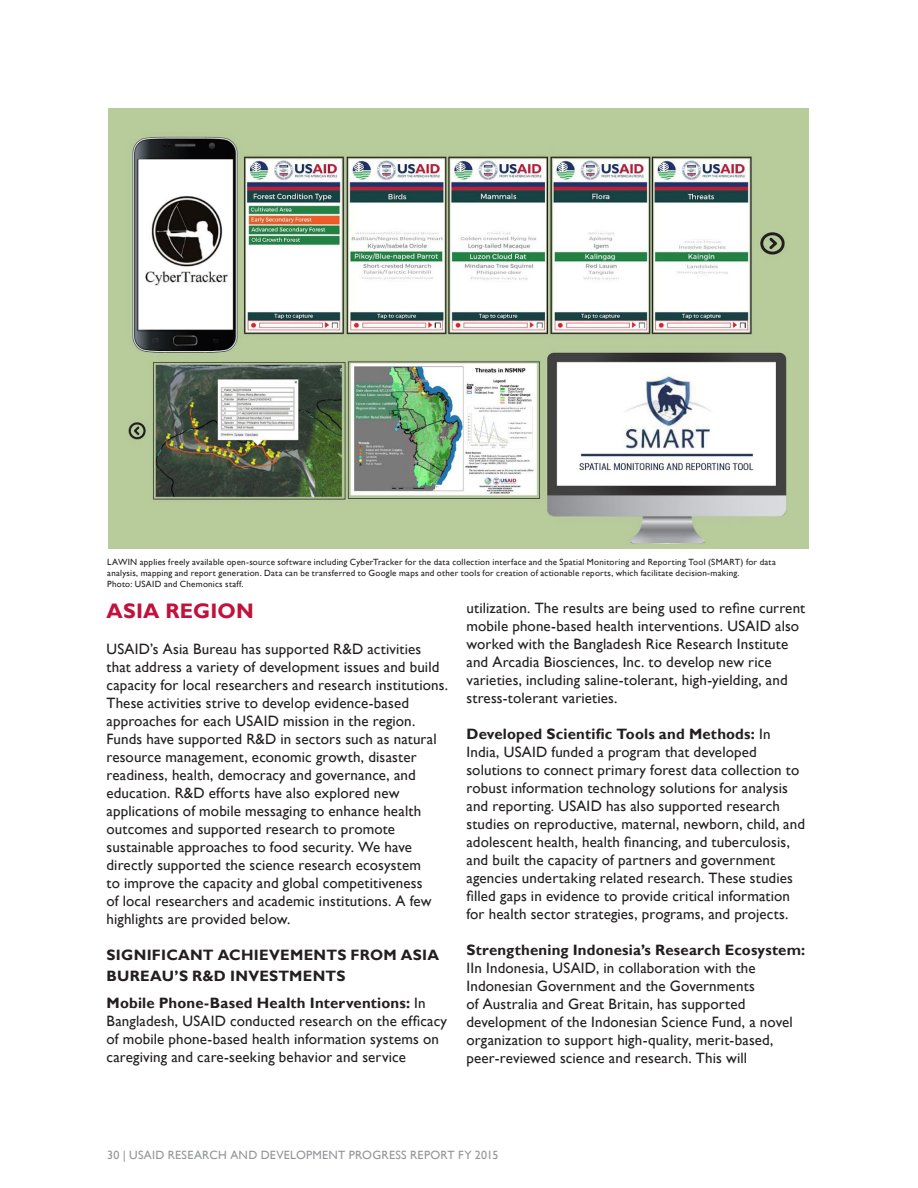
<style>
.page{position:relative;width:918px;height:1188px;background:#fff}
.page>*{position:absolute;margin:0;border:0;box-sizing:border-box;transform-origin:0 0}
.USAIDHeader1{font:700 21px "Gill Sans";letter-spacing:.005em;color:#c2113a}
.USAIDBody{font:15px/18px "Gill Sans";letter-spacing:.01em;color:#231f20}
.USAIDHeader2{font:700 15px/21.6px "Gill Sans";letter-spacing:.015em;color:#231f20}
.t1{font:12px "Gill Sans";letter-spacing:.025em;color:#939598}
.USAIDcaption{font:9px/10.8px "Gill Sans";letter-spacing:.025em;color:#231f20}
.s1{font-weight:700}
</style>
<div class="page">
<img style="left:108px;top:108px;width:701px;height:441px">
<p class="USAIDcaption" style="left:107px;top:557px;width:670px">LAWIN applies freely available open-source software including CyberTracker for the data collection interface and the Spatial Monitoring and Reporting Tool (SMART) for data analysis, mapping and report generation. Data can be transferred to Google maps and other tools for creation of actionable reports, which facilitate decision-making.</p>
<p class="USAIDcaption" style="left:107px;top:579px;width:138px">Photo: USAID and Chemonics staff.</p>
<p class="USAIDHeader1" style="left:107px;top:598px;width:149px">ASIA REGION</p>
<p class="USAIDBody" style="left:107px;top:640px;width:343px">USAID’s Asia Bureau has supported R&amp;D activities that address a variety of development issues and build capacity for local researchers and research institutions.<br>These activities strive to develop evidence-based approaches for each USAID mission in the region.</p>
<p class="USAIDBody" style="left:107px;top:730px;width:332px">Funds have supported R&amp;D in sectors such as natural resource management, economic growth, disaster readiness, health, democracy and governance, and education. R&amp;D efforts have also explored new applications of mobile messaging to enhance health outcomes and supported research to promote sustainable approaches to food security. We have directly supported the science research ecosystem to improve the capacity and global competitiveness of local researchers and academic institutions. A few highlights are provided below.</p>
<p class="USAIDHeader2" style="left:107px;top:944px;width:334px">SIGNIFICANT ACHIEVEMENTS FROM ASIA<br>BUREAU’S R&amp;D INVESTMENTS</p>
<p class="USAIDBody" style="left:107px;top:994px;width:342px"><span class="s1">Mobile Phone-Based Health Interventions:</span> In Bangladesh, USAID conducted research on the efficacy of mobile phone-based health information systems on caregiving and care-seeking behavior and service</p>
<p class="USAIDBody" style="left:467px;top:600px;width:340px">utilization. The results are being used to refine current mobile phone-based health interventions. USAID also worked with the Bangladesh Rice Research Institute and Arcadia Biosciences, Inc. to develop new rice varieties, including saline-tolerant, high-yielding, and stress-tolerant varieties.</p>
<p class="USAIDBody" style="left:467px;top:726px;width:340px"><span class="s1">Developed Scientific Tools and Methods:</span> In India, USAID funded a program that developed solutions to connect primary forest data collection to robust information technology solutions for analysis and reporting. USAID has also supported research studies on reproductive, maternal, newborn, child, and adolescent health, health financing, and tuberculosis, and built the capacity of partners and government agencies undertaking related research. These studies filled gaps in evidence to provide critical information for health sector strategies, programs, and projects.</p>
<p class="USAIDBody" style="left:467px;top:942px;width:340px"><span class="s1">Strengthening Indonesia’s Research Ecosystem:<br></span>IIn Indonesia, USAID, in collaboration with the Indonesian Government and the Governments<br>of Australia and Great Britain, has supported development of the Indonesian Science Fund, a novel organization to support high-quality, merit-based, peer-reviewed science and research. This will</p>
<p class="t1" style="left:107px;top:1148px;width:393px">30 | USAID RESEARCH AND DEVELOPMENT PROGRESS REPORT FY 2015</p>
</div>
